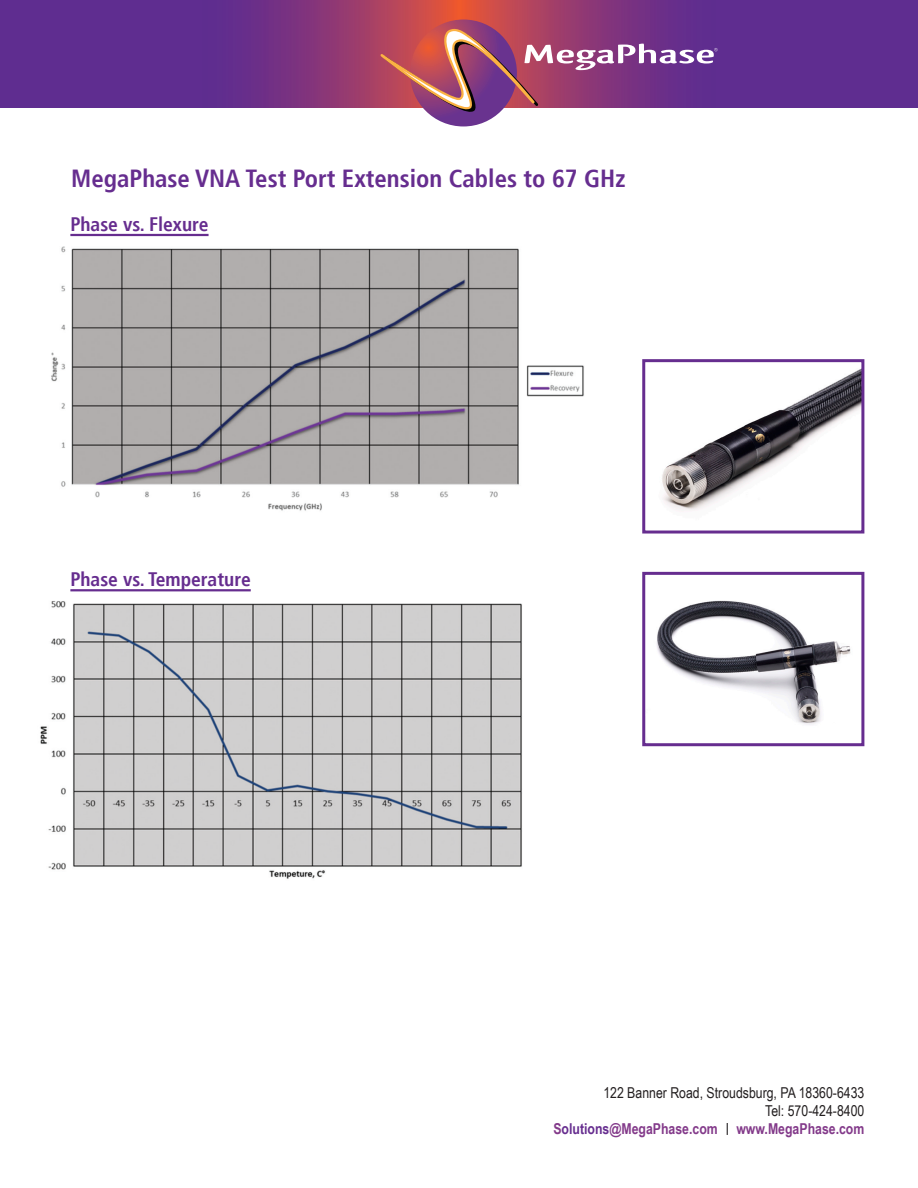
<style>
.page{position:relative;width:918px;height:1188px;background:#fff}
.page>*{position:absolute;margin:0;border:0;box-sizing:border-box;transform-origin:0 0}
.t1{font:700 condensed 24.75px "Frutiger";color:#662d8f}
.t2{font:700 condensed 19.5px "Frutiger";color:#662d8f}
.t3{font:15px "Arial Narrow";color:#231f20}
.t4{font:700 15px "Arial Narrow";color:#833a8a}
.s1{color:#662d8f}
.s2{font-family:"Frutiger";font-weight:400;font-stretch:condensed;font-size:12px;color:#231f20}
</style>
<div class="page">
<div style="left:0;top:0;width:918px;height:107px;background:#5f2d90"></div>
<img style="left:251px;top:0;width:417px;height:107px">
<svg style="left:410px;top:20px;width:107px;height:106px"></svg>
<svg style="left:380px;top:26px;width:338px;height:95px"></svg>
<img style="left:51px;top:233px;width:533px;height:278px">
<hr style="left:70px;top:234px;width:139px;height:2px;background:#662d8f">
<img style="left:40px;top:591px;width:482px;height:288px">
<hr style="left:70px;top:589px;width:181px;height:2px;background:#662d8f">
<img style="left:656px;top:600px;width:195px;height:125px">
<div style="left:642px;top:572px;width:222px;height:174px;border:3px solid #662d8f"></div>
<img style="left:662px;top:369px;width:198px;height:141px">
<div style="left:642px;top:359px;width:222px;height:175px;border:3px solid #662d8f"></div>
<p class="t1" style="left:71px;top:164px;width:556px">MegaPhase VNA Test Port Extension Cables to 67 GHz</p>
<p class="t2" style="left:70px;top:213px;width:140px">Phase vs. Flexure</p>
<p class="t2" style="left:70px;top:568px;width:182px">Phase vs. Temperature</p>
<p class="t3" style="left:603px;top:1081px;width:263px">122 Banner Road, Stroudsburg, PA 18360-6433</p>
<p class="t3" style="left:765px;top:1099px;width:101px">Tel: 570-424-8400</p>
<p class="t4" style="left:553px;top:1117px;width:312px">S<span class="s1">olutions</span>@MegaPhase.com <span class="s2">|</span> www.MegaPhase.com</p>
</div>
